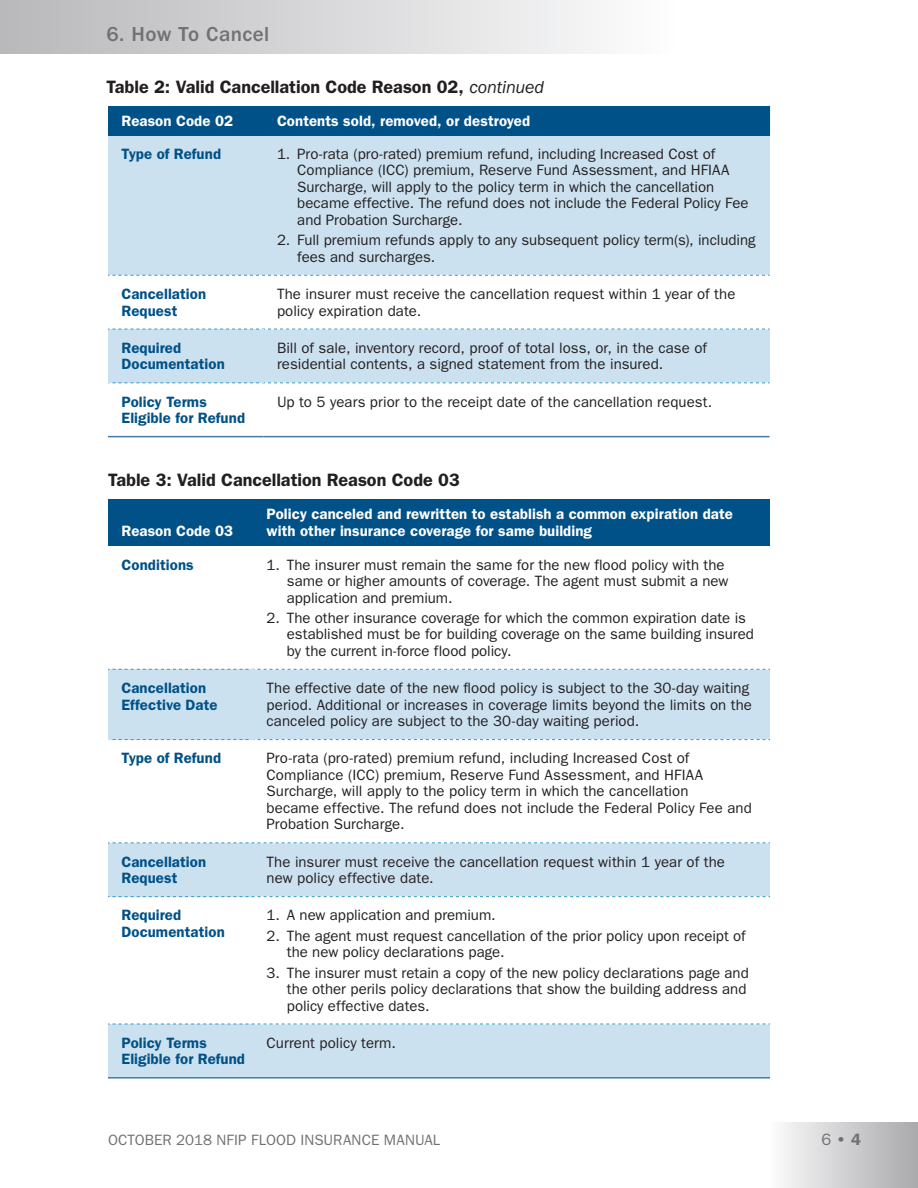
<style>
.page{position:relative;width:918px;height:1188px;background:#fff}
.page>*{position:absolute;margin:0;border:0;box-sizing:border-box;transform-origin:0 0}
.t1{font:500 21px "ITC Franklin Gothic Std";letter-spacing:.02em;color:#717074}
.t2{font:600 18px "ITC Franklin Gothic Std";letter-spacing:-.005em;color:#231f20}
.t3{font:600 16.5px "ITC Franklin Gothic Std";color:#717074}
.t4{font:15px/16.5px "ITC Franklin Gothic Std";color:#231f20}
.t5{font:600 15px/16.5px "ITC Franklin Gothic Std";letter-spacing:.005em;color:#005187}
.t6{font:600 15px/16.5px "ITC Franklin Gothic Std";letter-spacing:.005em;color:#fff}
.t7{font:15px "ITC Franklin Gothic Std";letter-spacing:.005em;color:#717074}
.s1{font-weight:400;font-style:italic}
.s2{font-weight:400}
</style>
<div class="page">
<div style="left:770px;top:1122px;width:148px;height:66px;background:linear-gradient(to right,#fbfbfc,#a9a9ac)"></div>
<div style="left:0;top:0;width:673px;height:54px;background:linear-gradient(to right,#b8b7ba,#fcfcfd)"></div>
<div style="left:108px;top:136px;width:156px;height:139px;background:#cce1f0"></div>
<div style="left:264px;top:136px;width:506px;height:139px;background:#cce1f0"></div>
<div style="left:264px;top:329px;width:506px;height:54px;background:#cce1f0"></div>
<hr style="left:108px;top:436px;width:156px;height:1px;background:#417cab">
<hr style="left:264px;top:436px;width:506px;height:1px;background:#417cab">
<div style="left:108px;top:106px;width:156px;height:30px;background:#005187"></div>
<div style="left:264px;top:106px;width:506px;height:30px;background:#005187"></div>
<svg style="left:108px;top:275px;width:662px;height:1px"></svg>
<div style="left:108px;top:329px;width:156px;height:54px;background:#cce1f0"></div>
<svg style="left:108px;top:329px;width:662px;height:1px"></svg>
<svg style="left:112px;top:382px;width:658px;height:1px"></svg>
<div style="left:253px;top:669px;width:517px;height:71px;background:#cce1f0"></div>
<div style="left:108px;top:499px;width:145px;height:47px;background:#005187"></div>
<div style="left:253px;top:499px;width:517px;height:47px;background:#005187"></div>
<div style="left:108px;top:669px;width:145px;height:71px;background:#cce1f0"></div>
<svg style="left:108px;top:669px;width:662px;height:1px"></svg>
<svg style="left:112px;top:739px;width:658px;height:1px"></svg>
<div style="left:108px;top:843px;width:145px;height:54px;background:#cce1f0"></div>
<div style="left:253px;top:843px;width:517px;height:54px;background:#cce1f0"></div>
<svg style="left:108px;top:842px;width:662px;height:1px"></svg>
<svg style="left:108px;top:896px;width:662px;height:1px"></svg>
<div style="left:108px;top:1024px;width:145px;height:54px;background:#cce1f0"></div>
<div style="left:253px;top:1024px;width:517px;height:54px;background:#cce1f0"></div>
<svg style="left:108px;top:1024px;width:662px;height:1px"></svg>
<hr style="left:108px;top:1077px;width:145px;height:2px;background:#417cab">
<hr style="left:253px;top:1077px;width:517px;height:2px;background:#417cab">
<h1 class="t1" style="left:106px;top:23px;width:165px">6. How To Cancel</h1>
<p class="t2" style="left:106px;top:77px;width:439px">Table 2: Valid Cancellation Code Reason 02, <span class="s1">continued</span></p>
<p class="t6" style="left:122px;top:112px;width:113px">Reason Code 02</p>
<p class="t6" style="left:277px;top:112px;width:255px">Contents sold, removed, or destroyed</p>
<p class="t5" style="left:122px;top:146px;width:101px">Type of Refund</p>
<p class="t4" style="left:297px;top:146px;width:453px;text-indent:-20px">1. Pro-rata (pro-rated) premium refund, including Increased Cost of Compliance (ICC) premium, Reserve Fund Assessment, and HFIAA Surcharge, will apply to the policy term in which the cancellation became effective. The refund does not include the Federal Policy Fee and Probation Surcharge.</p>
<p class="t4" style="left:297px;top:232px;width:460px;text-indent:-20px">2. Full premium refunds apply to any subsequent policy term(s), including fees and surcharges.</p>
<p class="t5" style="left:122px;top:286px;width:86px">Cancellation<br>Request</p>
<p class="t4" style="left:277px;top:286px;width:460px">The insurer must receive the cancellation request within 1 year of the policy expiration date.</p>
<p class="t5" style="left:122px;top:339px;width:105px">Required<br>Documentation</p>
<p class="t4" style="left:277px;top:340px;width:432px">Bill of sale, inventory record, proof of total loss, or, in the case of residential contents, a signed statement from the insured.</p>
<p class="t5" style="left:122px;top:393px;width:125px">Policy Terms<br>Eligible for Refund</p>
<p class="t4" style="left:277px;top:393px;width:437px">Up to 5 years prior to the receipt date of the cancellation request.</p>
<p class="t2" style="left:108px;top:469px;width:353px">Table 3: Valid Cancellation Reason Code 03</p>
<p class="t6" style="left:122px;top:523px;width:113px">Reason Code 03</p>
<p class="t6" style="left:267px;top:506px;width:468px">Policy canceled and rewritten to establish a common expiration date with other insurance coverage for same building</p>
<p class="t5" style="left:122px;top:556px;width:74px">Conditions</p>
<p class="t4" style="left:287px;top:556px;width:443px;text-indent:-20px">1. The insurer must remain the same for the new flood policy with the same or higher amounts of coverage. The agent must submit a new application and premium.</p>
<p class="t4" style="left:287px;top:610px;width:469px;text-indent:-20px">2. The other insurance coverage for which the common expiration date is established must be for building coverage on the same building insured by the current in-force flood policy.</p>
<p class="t5" style="left:121px;top:680px;width:98px">Cancellation<br>Effective Date</p>
<p class="t4" style="left:267px;top:680px;width:487px">The effective date of the new food policy is subject to the 30-day waiting period. Additional or increases in coverage limits beyond the limits on the canceled policy are subject to the 30-day waiting period.</p>
<p class="t5" style="left:121px;top:750px;width:101px">Type of Refund</p>
<p class="t4" style="left:267px;top:750px;width:487px">Pro-rata (pro-rated) premium refund, including Increased Cost of Compliance (ICC) premium, Reserve Fund Assessment, and HFIAA Surcharge, will apply to the policy term in which the cancellation<br>became effective. The refund does not include the Federal Policy Fee and Probation Surcharge.</p>
<p class="t5" style="left:121px;top:853px;width:86px">Cancellation<br>Request</p>
<p class="t4" style="left:267px;top:853px;width:460px">The insurer must receive the cancellation request within 1 year of the new policy effective date.</p>
<p class="t5" style="left:121px;top:907px;width:105px">Required<br>Documentation</p>
<p class="t4" style="left:267px;top:907px;width:231px">1. A new application and premium.</p>
<p class="t4" style="left:287px;top:927px;width:461px;text-indent:-20px">2. The agent must request cancellation of the prior policy upon receipt of the new policy declarations page.</p>
<p class="t4" style="left:287px;top:964px;width:464px;text-indent:-20px">3. The insurer must retain a copy of the new policy declarations page and the other perils policy declarations that show the building address and policy effective dates.</p>
<p class="t5" style="left:121px;top:1034px;width:125px">Policy Terms<br>Eligible for Refund</p>
<p class="t4" style="left:267px;top:1035px;width:131px">Current policy term.</p>
<p class="t7" style="left:108px;top:1132px;width:334px">OCTOBER 2018 NFIP FLOOD INSURANCE MANUAL</p>
<p class="t3" style="left:821px;top:1130px;width:41px"><span class="s2">6</span> • 4</p>
</div>
